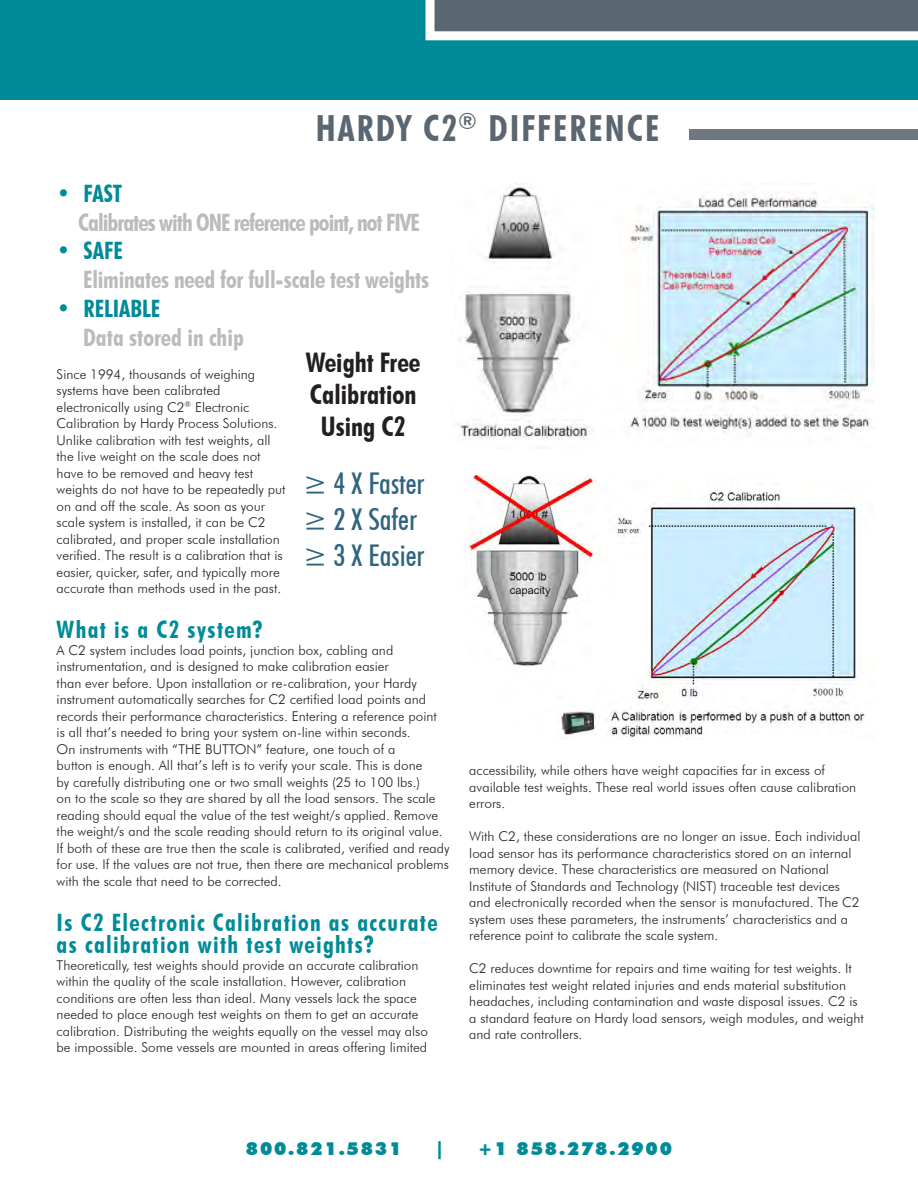
<style>
.page{position:relative;width:918px;height:1188px;background:#fff}
.page>*{position:absolute;margin:0;border:0;box-sizing:border-box;transform-origin:0 0}
.t1{font:700 condensed 36px "Futura BT";letter-spacing:.055em;color:#5a6671}
.t2{font:500 condensed 30px "Futura BT";color:#30647f}
.t3{font:700 condensed 27px/32.4px "Futura BT";color:#231f20;text-align:center}
.t4{font:700 condensed 24px/22.5px "Futura BT";letter-spacing:.055em;color:#008b98}
.t5{font:700 condensed 24px "Futura BT";letter-spacing:-.01em;color:#babbba}
.t6{font:700 condensed 24px "Futura BT";letter-spacing:-.04em;color:#babbba}
.t7{font:700 condensed 24px "Futura BT";color:#008b98}
.t8{font:900 18px "Futura BT";letter-spacing:.1em;color:#008b98}
.Basic_Style_3{font:300 13.5px/16.5px "Futura BT";color:#231f20}
</style>
<div class="page">
<div style="left:0;top:0;width:918px;height:99px;background:#008b98"></div>
<svg style="left:426px;top:0;width:492px;height:40px;background:#808992"></svg>
<div style="left:689px;top:130px;width:229px;height:10px;background:#6f7780"></div>
<img style="left:458px;top:186px;width:417px;height:254px">
<img style="left:460px;top:475px;width:405px;height:264px">
<p class="t1" style="left:316px;top:106px;width:345px">HARDY C2<sup>®</sup> DIFFERENCE</p>
<p class="t4" style="left:57px;top:182px;width:67px">• FAST</p>
<p class="t6" style="left:78px;top:208px;width:343px">Calibrates with ONE reference point, not FIVE</p>
<p class="t4" style="left:57px;top:239px;width:68px">• SAFE</p>
<p class="t5" style="left:83px;top:265px;width:348px">Eliminates need for full-scale test weights</p>
<p class="t7" style="left:57px;top:294px;width:105px">• RELIABLE</p>
<p class="t5" style="left:83px;top:323px;width:162px">Data stored in chip</p>
<p class="Basic_Style_3" style="left:57px;top:366px;width:231px">Since 1994, thousands of weighing systems have been calibrated electronically using C2<sup>®</sup> Electronic Calibration by Hardy Process Solutions.<br>Unlike calibration with test weights, all the live weight on the scale does not have to be removed and heavy test weights do not have to be repeatedly put on and off the scale. As soon as your scale system is installed, it can be C2 calibrated, and proper scale installation verified. The result is a calibration that is easier, quicker, safer, and typically more accurate than methods used in the past.</p>
<p class="t4" style="left:57px;top:618px;width:208px">What is a C2 system?</p>
<p class="Basic_Style_3" style="left:57px;top:642px;width:394px">A C2 system includes load points, junction box, cabling and instrumentation, and is designed to make calibration easier<br>than ever before. Upon installation or re-calibration, your Hardy instrument automatically searches for C2 certified load points and records their performance characteristics. Entering a reference point<br>is all that’s needed to bring your system on-line within seconds.<br>On instruments with “THE BUTTON” feature, one touch of a<br>button is enough. All that’s left is to verify your scale. This is done<br>by carefully distributing one or two small weights (25 to 100 lbs.)<br>on to the scale so they are shared by all the load sensors. The scale reading should equal the value of the test weight/s applied. Remove the weight/s and the scale reading should return to its original value.<br>If both of these are true then the scale is calibrated, verified and ready for use. If the values are not true, then there are mechanical problems with the scale that need to be corrected.</p>
<p class="t4" style="left:57px;top:911px;width:383px">Is C2 Electronic Calibration as accurate as calibration with test weights?</p>
<p class="Basic_Style_3" style="left:57px;top:957px;width:373px">Theoretically, test weights should provide an accurate calibration within the quality of the scale installation. However, calibration conditions are often less than ideal. Many vessels lack the space needed to place enough test weights on them to get an accurate calibration. Distributing the weights equally on the vessel may also be impossible. Some vessels are mounted in areas offering limited</p>
<p class="t3" style="left:306px;top:345px;width:116px">Weight Free<br>Calibration<br>Using C2</p>
<p class="t2" style="left:303px;top:465px;width:123px">≥ 4 X Faster</p>
<p class="t2" style="left:303px;top:501px;width:116px">≥ 2 X Safer</p>
<p class="t2" style="left:303px;top:537px;width:123px">≥ 3 X Easier</p>
<p class="Basic_Style_3" style="left:469px;top:762px;width:388px">accessibility, while others have weight capacities far in excess of available test weights. These real world issues often cause calibration errors.</p>
<p class="Basic_Style_3" style="left:469px;top:828px;width:393px">With C2, these considerations are no longer an issue. Each individual load sensor has its performance characteristics stored on an internal memory device. These characteristics are measured on National Institute of Standards and Technology (NIST) traceable test devices and electronically recorded when the sensor is manufactured. The C2 system uses these parameters, the instruments’ characteristics and a reference point to calibrate the scale system.</p>
<p class="Basic_Style_3" style="left:469px;top:960px;width:396px">C2 reduces downtime for repairs and time waiting for test weights. It eliminates test weight related injuries and ends material substitution headaches, including contamination and waste disposal issues. C2 is a standard feature on Hardy load sensors, weigh modules, and weight and rate controllers.</p>
<p class="t8" style="left:246px;top:1138px;width:157px">800.821.5831</p>
<p class="t8" style="left:435px;top:1138px;width:10px">|</p>
<p class="t8" style="left:478px;top:1138px;width:196px">+1 858.278.2900</p>
</div>
